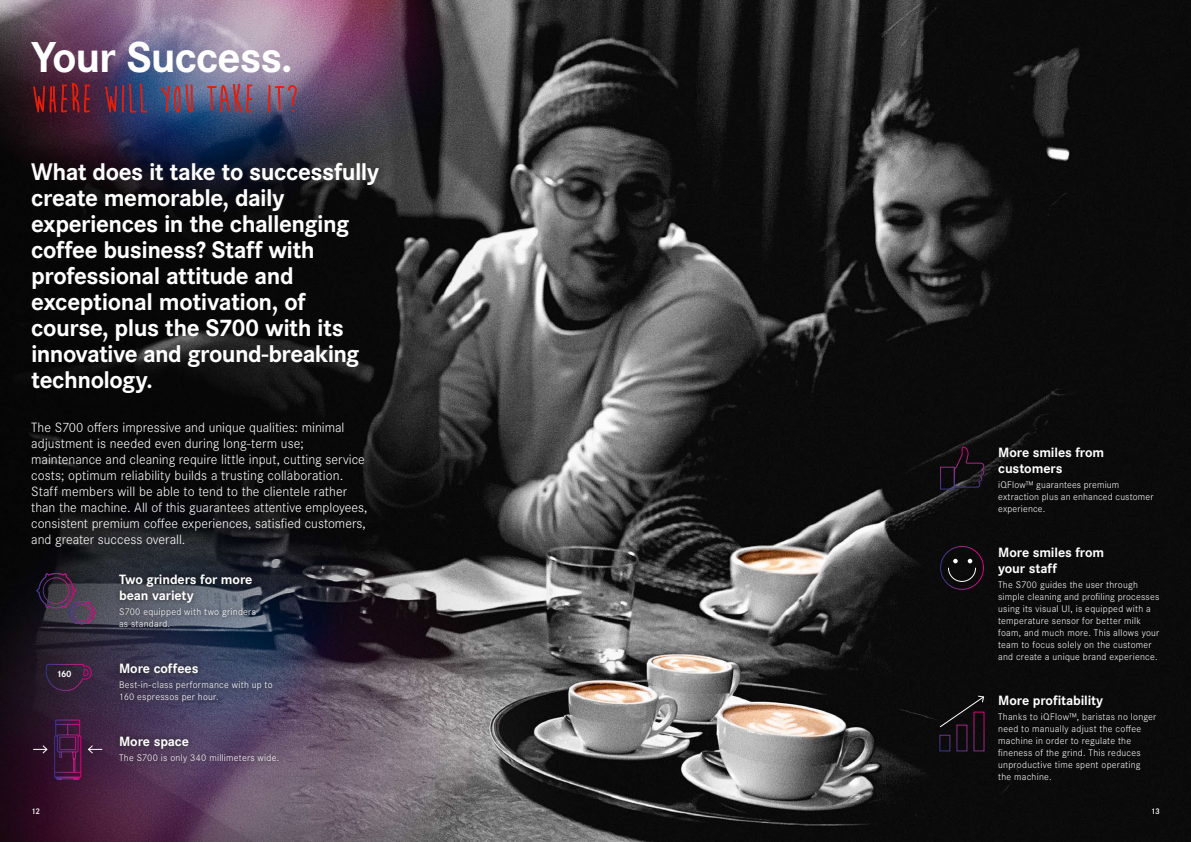
<style>
.page{position:relative;width:1191px;height:842px;background:#fff}
.page>*{position:absolute;margin:0;border:0;box-sizing:border-box;transform-origin:0 0}
.t1{font:700 45px "Corporate S";letter-spacing:-.025em;color:#fff}
.t2{font:700 25px/26px "Corporate S";letter-spacing:-.02em;color:#fff}
.t3{font:300 14px/16px "Corporate S";color:#fff}
.t4{font:700 14px/16px "Corporate S";letter-spacing:-.005em;color:#fff}
.t5{font:300 10px/12px "Corporate S";letter-spacing:.025em;color:#fff}
.t6{font:700 9.5px "Corporate S";color:#fff}
.t7{font:600 8.5px "Corporate S";color:#fff}
</style>
<div class="page">
<img style="left:0;top:0;width:1191px;height:842px">
<svg style="left:33px;top:81px;width:57px;height:32px;background:#681a23"></svg>
<svg style="left:105px;top:81px;width:42px;height:32px"></svg>
<svg style="left:161px;top:84px;width:32px;height:29px"></svg>
<svg style="left:207px;top:84px;width:45px;height:29px"></svg>
<svg style="left:268px;top:85px;width:29px;height:28px"></svg>
<div style="left:114px;top:658px;width:164px;height:50px;background:#181716;opacity:.75"></div>
<svg style="left:113px;top:568px;width:149px;height:65px;background:#464c59"></svg>
<div style="left:114px;top:730px;width:170px;height:38px;background:#181716;opacity:.75"></div>
<svg style="left:54px;top:719px;width:27px;height:61px;background:#4d1947"></svg>
<svg style="left:33px;top:744px;width:15px;height:10px"></svg>
<svg style="left:87px;top:744px;width:15px;height:10px"></svg>
<div style="left:940px;top:546px;width:44px;height:44px;border:1px solid #fff;border-radius:50%"></div>
<svg style="left:947px;top:559px;width:29px;height:23px"></svg>
<svg style="left:45px;top:663px;width:47px;height:29px"></svg>
<svg style="left:35px;top:572px;width:61px;height:53px;background:#3e3042"></svg>
<svg style="left:939px;top:446px;width:46px;height:44px;background:#1a121b"></svg>
<svg style="left:938px;top:695px;width:47px;height:57px;background:#1b121a"></svg>
<h1 class="t1" style="left:31px;top:31px;width:263px">Your Success.</h1>
<p class="t2" style="left:31px;top:159px;width:349px">What does it take to successfully create memorable, daily experiences in the challenging coffee business? Staff with professional attitude and exceptional motivation, of course, plus the S700 with its innovative and ground-breaking technology.</p>
<p class="t3" style="left:31px;top:419px;width:338px">The S700 offers impressive and unique qualities: minimal adjustment is needed even during long-term use; maintenance and cleaning require little input, cutting service costs; optimum reliability builds a trusting collaboration.<br>Staff members will be able to tend to the clientele rather than the machine. All of this guarantees attentive employees, consistent premium coffee experiences, satisfied customers, and greater success overall.</p>
<p class="t6" style="left:56px;top:668px;width:17px">160</p>
<h3 class="t4" style="left:119px;top:572px;width:135px">Two grinders for more bean variety</h3>
<p class="t5" style="left:119px;top:605px;width:138px">S700 equipped with two grinders as standard.</p>
<h3 class="t4" style="left:119px;top:661px;width:81px">More coffees</h3>
<p class="t5" style="left:119px;top:678px;width:155px">Best-in-class performance with up to<br>160 espressos per hour.</p>
<h3 class="t4" style="left:119px;top:733px;width:71px">More space</h3>
<p class="t5" style="left:119px;top:751px;width:162px">The S700 is only 340 millimeters wide.</p>
<h3 class="t4" style="left:998px;top:444px;width:108px">More smiles from customers</h3>
<p class="t5" style="left:998px;top:478px;width:157px">iQFlow™ guarantees premium extraction plus an enhanced customer experience.</p>
<h3 class="t4" style="left:998px;top:544px;width:108px">More smiles from your staff</h3>
<p class="t5" style="left:998px;top:578px;width:163px">The S700 guides the user through simple cleaning and profiling processes using its visual UI, is equipped with a temperature sensor for better milk foam, and much more. This allows your team to focus solely on the customer and create a unique brand experience.</p>
<h3 class="t4" style="left:998px;top:693px;width:107px">More profitability</h3>
<p class="t5" style="left:998px;top:710px;width:160px">Thanks to iQFlow™, baristas no longer need to manually adjust the coffee machine in order to regulate the fineness of the grind. This reduces unproductive time spent operating<br>the machine.</p>
<p class="t7" style="left:31px;top:805px;width:10px">12</p>
<p class="t7" style="left:1150px;top:805px;width:10px">13</p>
</div>
